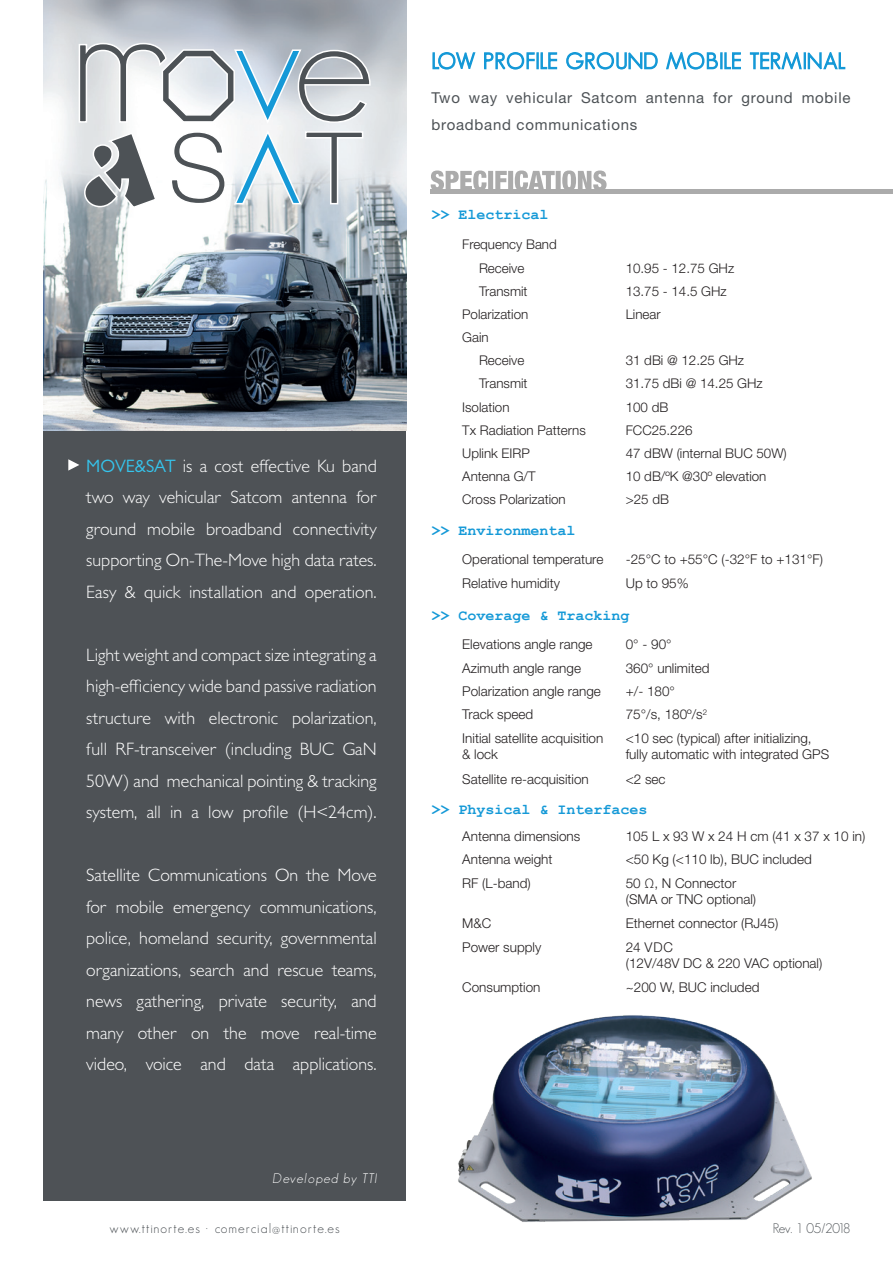
<style>
.page{position:relative;width:893px;height:1263px;background:#fff}
.page>*{position:absolute;margin:0;border:0;box-sizing:border-box;transform-origin:0 0}
.t1{font:300 18px/31.5px "Gill Sans MT Pro";color:#fff;text-align:justify}
.t2{font:700 15px "Courier New";color:#1599d7}
.t3{font:15px/27px "Helvetica Neue LT Std";letter-spacing:.05em;color:#4d5256}
.t4{font:300 13.5px/16.2px "Helvetica Neue LT Std";color:#231f20}
.t5{font:300 13.5px "Geosans";letter-spacing:.075em;color:#4d5256}
.t6{font:italic 300 13.5px "Geosans";letter-spacing:.075em;color:#fff}
.t7{font:300 13.5px "Geosans";letter-spacing:-.045em;color:#4d5256}
.t8{font:300 13.35px/23.1px "Helvetica Neue LT Std";color:#231f20}
.s1{font-weight:400;color:#35c4ec}
</style>
<div class="page">
<img style="left:43px;top:0;width:363px;height:430px">
<div style="left:43px;top:431px;width:363px;height:769px;background:#4e5256"></div>
<svg style="left:170px;top:130px;width:57px;height:75px"></svg>
<svg style="left:233px;top:130px;width:131px;height:75px"></svg>
<svg style="left:78px;top:42px;width:293px;height:82px"></svg>
<svg style="left:83px;top:131px;width:75px;height:78px"></svg>
<svg style="left:432px;top:52px;width:44px;height:18px"></svg>
<svg style="left:484px;top:52px;width:74px;height:18px"></svg>
<svg style="left:566px;top:52px;width:92px;height:18px"></svg>
<svg style="left:666px;top:52px;width:75px;height:18px"></svg>
<svg style="left:749px;top:52px;width:97px;height:18px"></svg>
<svg style="left:431px;top:170px;width:176px;height:19px"></svg>
<div style="left:430px;top:189px;width:463px;height:5px;background:#ababab"></div>
<svg style="left:68px;top:459px;width:11px;height:12px"></svg>
<img style="left:458px;top:1015px;width:354px;height:207px">
<p class="t3" style="left:432px;top:84px;width:420px">Two way vehicular Satcom antenna for ground mobile broadband communications</p>
<p class="t2" style="left:432px;top:205px;width:118px">&gt;&gt; Electrical</p>
<p class="t8" style="left:479px;top:233px;width:79px;text-indent:-17px">Frequency Band<br>Receive</p>
<p class="t8" style="left:626px;top:256px;width:110px">10.95 - 12.75 GHz</p>
<p class="t1" style="left:86px;top:449px;width:292px"><span class="s1">MOVE&amp;SAT</span> is a cost effective Ku band two way vehicular Satcom antenna for ground mobile broadband connectivity supporting On-The-Move high data rates.<br>Easy &amp; quick installation and operation.</p>
<p class="t1" style="left:86px;top:638px;width:292px">Light weight and compact size integrating a high-efficiency wide band passive radiation structure with electronic polarization, full RF-transceiver (including BUC GaN 50W) and mechanical pointing &amp; tracking system, all in a low profile (H&lt;24cm).</p>
<p class="t1" style="left:86px;top:859px;width:292px">Satellite Communications On the Move for mobile emergency communications, police, homeland security, governmental organizations, search and rescue teams, news gathering, private security, and many other on the move real-time video, voice and data applications.</p>
<p class="t6" style="left:273px;top:1170px;width:106px">Developed by TTI</p>
<p class="t8" style="left:479px;top:279px;width:50px">Transmit</p>
<p class="t8" style="left:626px;top:279px;width:103px">13.75 - 14.5 GHz</p>
<p class="t8" style="left:462px;top:302px;width:68px">Polarization</p>
<p class="t8" style="left:626px;top:302px;width:36px">Linear</p>
<p class="t8" style="left:479px;top:325px;width:47px;text-indent:-17px">Gain<br>Receive</p>
<p class="t8" style="left:626px;top:349px;width:120px">31 dBi @ 12.25 GHz</p>
<p class="t8" style="left:479px;top:372px;width:50px">Transmit</p>
<p class="t8" style="left:626px;top:372px;width:139px">31.75 dBi @ 14.25 GHz</p>
<p class="t8" style="left:462px;top:395px;width:49px">Isolation</p>
<p class="t8" style="left:626px;top:395px;width:44px">100 dB</p>
<p class="t8" style="left:462px;top:418px;width:125px">Tx Radiation Patterns</p>
<p class="t8" style="left:626px;top:418px;width:68px">FCC25.226</p>
<p class="t8" style="left:462px;top:441px;width:69px">Uplink EIRP</p>
<p class="t8" style="left:626px;top:441px;width:162px">47 dBW (internal BUC 50W)</p>
<p class="t8" style="left:462px;top:464px;width:75px">Antenna G/T</p>
<p class="t8" style="left:626px;top:464px;width:142px">10 dB/ºK @30º elevation</p>
<p class="t8" style="left:462px;top:488px;width:105px">Cross Polarization</p>
<p class="t8" style="left:626px;top:488px;width:45px">&gt;25 dB</p>
<p class="t2" style="left:432px;top:521px;width:145px">&gt;&gt; Environmental</p>
<p class="t4" style="left:462px;top:551px;width:143px">Operational temperature</p>
<p class="t4" style="left:626px;top:551px;width:199px">-25°C to +55°C (-32°F to +131°F)</p>
<p class="t4" style="left:462px;top:574px;width:99px">Relative humidity</p>
<p class="t4" style="left:626px;top:574px;width:65px">Up to 95%</p>
<p class="t2" style="left:432px;top:606px;width:200px">&gt;&gt; Coverage &amp; Tracking</p>
<p class="t4" style="left:462px;top:636px;width:132px">Elevations angle range</p>
<p class="t4" style="left:626px;top:636px;width:47px">0° - 90°</p>
<p class="t4" style="left:462px;top:659px;width:120px">Azimuth angle range</p>
<p class="t4" style="left:626px;top:659px;width:85px">360° unlimited</p>
<p class="t4" style="left:462px;top:683px;width:140px">Polarization angle range</p>
<p class="t4" style="left:626px;top:683px;width:51px">+/- 180°</p>
<p class="t4" style="left:462px;top:706px;width:73px">Track speed</p>
<p class="t4" style="left:626px;top:706px;width:83px">75°/s, 180º/s<sup>2</sup></p>
<p class="t4" style="left:462px;top:730px;width:142px">Initial satellite acquisition &amp; lock</p>
<p class="t4" style="left:626px;top:730px;width:205px">&lt;10 sec (typical) after initializing, fully automatic with integrated GPS</p>
<p class="t4" style="left:462px;top:770px;width:128px">Satellite re-acquisition</p>
<p class="t4" style="left:626px;top:770px;width:41px">&lt;2 sec</p>
<p class="t2" style="left:432px;top:800px;width:218px">&gt;&gt; Physical &amp; Interfaces</p>
<p class="t4" style="left:462px;top:828px;width:120px">Antenna dimensions</p>
<p class="t4" style="left:626px;top:828px;width:241px">105 L x 93 W x 24 H cm (41 x 37 x 10 in)</p>
<p class="t4" style="left:462px;top:851px;width:92px">Antenna weight</p>
<p class="t4" style="left:626px;top:851px;width:188px">&lt;50 Kg (&lt;110 lb), BUC included</p>
<p class="t4" style="left:462px;top:875px;width:70px">RF (L-band)</p>
<p class="t4" style="left:626px;top:875px;width:132px">50 Ω, N Connector (SMA or TNC optional)</p>
<p class="t4" style="left:462px;top:915px;width:30px">M&amp;C</p>
<p class="t4" style="left:626px;top:915px;width:154px">Ethernet connector (RJ45)</p>
<p class="t4" style="left:462px;top:938px;width:81px">Power supply</p>
<p class="t4" style="left:626px;top:938px;width:198px">24 VDC<br>(12V/48V DC &amp; 220 VAC optional)</p>
<p class="t4" style="left:462px;top:979px;width:80px">Consumption</p>
<p class="t4" style="left:626px;top:979px;width:135px">~200 W, BUC included</p>
<p class="t5" style="left:110px;top:1220px;width:231px">www.ttinorte.es · comercial@ttinorte.es</p>
<p class="t7" style="left:773px;top:1220px;width:79px">Rev. 1 05/2018</p>
</div>
